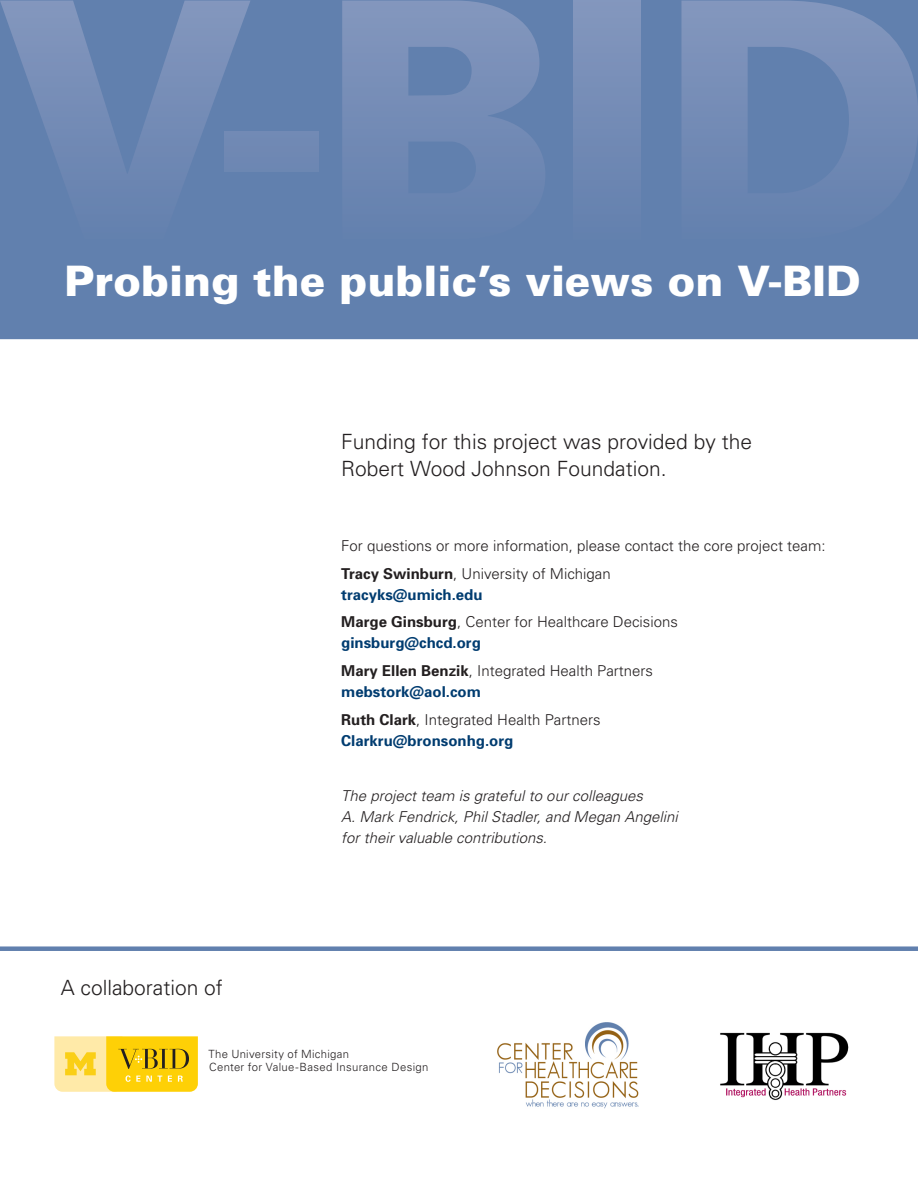
<style>
.page{position:relative;width:918px;height:1188px;background:#fff}
.page>*{position:absolute;margin:0;border:0;box-sizing:border-box;transform-origin:0 0}
.body{font:900 42px "Univers";color:#fff}
.body-2{font:300 21px/27px "Univers";color:#231f20}
.body-3{font:300 15px/21px "Univers";color:#231f20}
.italic{font:italic 300 15px/21px "Univers";color:#231f20}
.t1{font:300 11.4px/13.6px "Univers";letter-spacing:.025em;color:#231f20}
.s1{font-weight:700}
.s2{font-weight:700;color:#013c70}
</style>
<div class="page">
<div style="left:0;top:0;width:918px;height:337px;background:#6180ae"></div>
<svg style="left:54px;top:1036px;width:144px;height:56px;background:#f4d13f"></svg>
<img style="left:498px;top:1023px;width:141px;height:86px">
<img style="left:720px;top:1032px;width:129px;height:68px">
<svg style="left:0;top:1px;width:251px;height:179px"></svg>
<div style="left:224px;top:131px;width:94px;height:40px;background:#7088b3"></div>
<svg style="left:342px;top:1px;width:203px;height:179px"></svg>
<div style="left:574px;top:1px;width:66px;height:239px;background:linear-gradient(to bottom,#8497bd,#6380ae)"></div>
<svg style="left:681px;top:1px;width:237px;height:179px"></svg>
<hr style="left:0;top:335px;width:918px;height:4px;background:#6180ae">
<div style="left:0;top:946px;width:918px;height:5px;background:#6180ae"></div>
<p class="body" style="left:64px;top:255px;width:799px">Probing the public’s views on V-BID</p>
<p class="body-2" style="left:341px;top:427px;width:412px">Funding for this project was provided by the<br>Robert Wood Johnson Foundation.</p>
<p class="body-3" style="left:341px;top:535px;width:486px">For questions or more information, please contact the core project team:</p>
<p class="body-3" style="left:341px;top:562px;width:271px"><span class="s1">Tracy Swinburn</span>, University of Michigan <span class="s2">tracyks@umich.edu</span></p>
<p class="body-3" style="left:341px;top:611px;width:338px"><span class="s1">Marge Ginsburg</span>, Center for Healthcare Decisions <span class="s2">ginsburg@chcd.org</span></p>
<p class="body-3" style="left:341px;top:660px;width:313px"><span class="s1">Mary Ellen Benzik</span>, Integrated Health Partners <span class="s2">mebstork@aol.com</span></p>
<p class="body-3" style="left:341px;top:709px;width:261px"><span class="s1">Ruth Clark</span>, Integrated Health Partners<br><span class="s2">Clarkru@bronsonhg.org</span></p>
<p class="body-2" style="left:61px;top:974px;width:164px">A collaboration of</p>
<p class="italic" style="left:341px;top:785px;width:338px">The project team is grateful to our colleagues<br>A. Mark Fendrick, Phil Stadler, and Megan Angelini for their valuable contributions.</p>
<p class="t1" style="left:208px;top:1046px;width:222px">The University of Michigan<br>Center for Value-Based Insurance Design</p>
</div>
